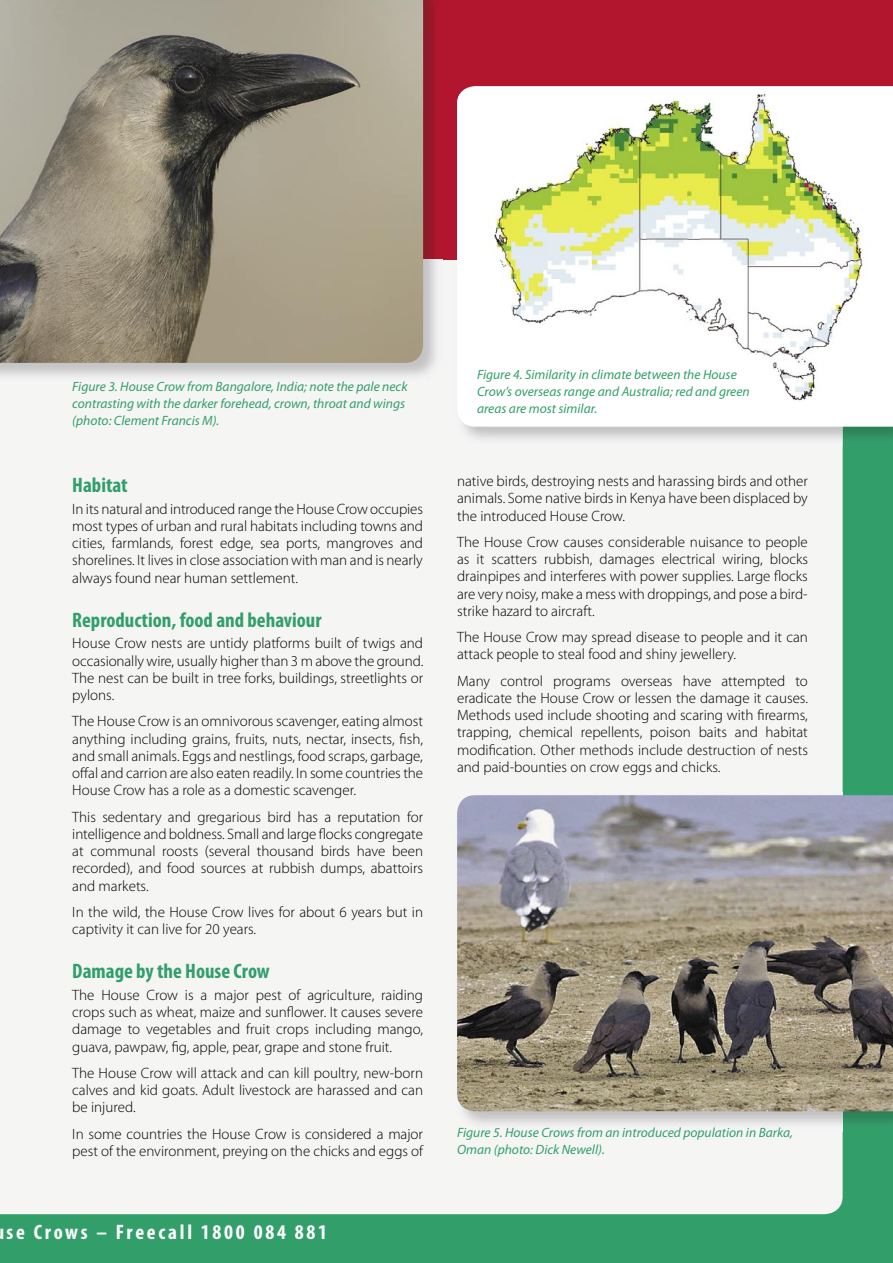
<style>
.page{position:relative;width:893px;height:1263px;background:#fff}
.page>*{position:absolute;margin:0;border:0;box-sizing:border-box;transform-origin:0 0}
.t1{font:700 condensed 21px "Myriad Pro";color:#329f6b}
.t2{font:700 condensed 21px "Myriad Pro";letter-spacing:.13em;color:#fff}
.t3{font:300 15px/17.2px "Myriad Pro";color:#000;text-align:justify}
.t4{font:italic 13.5px/17.2px "Myriad Pro";color:#329f6b}
</style>
<div class="page">
<div style="left:0;top:182px;width:893px;height:1081px;background:#329f6b"></div>
<div style="left:0;top:0;width:893px;height:264px;background:#b1162e"></div>
<div style="left:0;top:260px;width:843px;height:954px;background:#f5f5f4"></div>
<img style="left:0;top:0;width:443px;height:383px">
<img style="left:0;top:0;width:423px;height:363px">
<img style="left:455px;top:793px;width:438px;height:338px">
<img style="left:457px;top:795px;width:436px;height:316px">
<img style="left:455px;top:260px;width:388px;height:186px">
<div style="left:457px;top:86px;width:436px;height:341px;background:#fff"></div>
<img style="left:457px;top:95px;width:413px;height:316px">
<p class="t4" style="left:72px;top:378px;width:337px">Figure 3. House Crow from Bangalore, India; note the pale neck contrasting with the darker forehead, crown, throat and wings (photo: Clement Francis M).</p>
<h1 class="t1" style="left:72px;top:473px;width:57px">Habitat</h1>
<p class="t3" style="left:72px;top:500px;width:352px">In its natural and introduced range the House Crow occupies most types of urban and rural habitats including towns and cities, farmlands, forest edge, sea ports, mangroves and shorelines. It lives in close association with man and is nearly always found near human settlement.</p>
<h1 class="t1" style="left:72px;top:608px;width:251px">Reproduction, food and behaviour</h1>
<p class="t3" style="left:72px;top:635px;width:352px">House Crow nests are untidy platforms built of twigs and occasionally wire, usually higher than 3 m above the ground.<br>The nest can be built in tree forks, buildings, streetlights or pylons.</p>
<p class="t3" style="left:72px;top:713px;width:352px">The House Crow is an omnivorous scavenger, eating almost anything including grains, fruits, nuts, nectar, insects, fish, and small animals. Eggs and nestlings, food scraps, garbage, offal and carrion are also eaten readily. In some countries the House Crow has a role as a domestic scavenger.</p>
<p class="t3" style="left:72px;top:808px;width:352px">This sedentary and gregarious bird has a reputation for intelligence and boldness. Small and large flocks congregate at communal roosts (several thousand birds have been recorded), and food sources at rubbish dumps, abattoirs and markets.</p>
<p class="t3" style="left:72px;top:903px;width:352px">In the wild, the House Crow lives for about 6 years but in captivity it can live for 20 years.</p>
<h1 class="t1" style="left:72px;top:960px;width:199px">Damage by the House Crow</h1>
<p class="t3" style="left:72px;top:986px;width:352px">The House Crow is a major pest of agriculture, raiding crops such as wheat, maize and sunflower. It causes severe damage to vegetables and fruit crops including mango, guava, pawpaw, fig, apple, pear, grape and stone fruit.</p>
<p class="t3" style="left:72px;top:1064px;width:352px">The House Crow will attack and can kill poultry, new-born calves and kid goats. Adult livestock are harassed and can be injured.</p>
<p class="t3" style="left:72px;top:1125px;width:352px">In some countries the House Crow is considered a major pest of the environment, preying on the chicks and eggs of</p>
<h1 class="t2" style="left:7px;top:1220px;width:322px">se Crows – Freecall 1800 084 881</h1>
<p class="t4" style="left:477px;top:366px;width:274px">Figure 4. Similarity in climate between the House<br>Crow’s overseas range and Australia; red and green areas are most similar.</p>
<p class="t3" style="left:457px;top:473px;width:352px">native birds, destroying nests and harassing birds and other animals. Some native birds in Kenya have been displaced by the introduced House Crow.</p>
<p class="t3" style="left:457px;top:533px;width:352px">The House Crow causes considerable nuisance to people as it scatters rubbish, damages electrical wiring, blocks drainpipes and interferes with power supplies. Large flocks are very noisy, make a mess with droppings, and pose a bird&shy;strike hazard to aircraft.</p>
<p class="t3" style="left:457px;top:629px;width:352px">The House Crow may spread disease to people and it can attack people to steal food and shiny jewellery.</p>
<p class="t3" style="left:457px;top:672px;width:352px">Many control programs overseas have attempted to eradicate the House Crow or lessen the damage it causes.<br>Methods used include shooting and scaring with firearms, trapping, chemical repellents, poison baits and habitat modification. Other methods include destruction of nests and paid-bounties on crow eggs and chicks.</p>
<p class="t4" style="left:457px;top:1124px;width:337px">Figure 5. House Crows from an introduced population in Barka,<br>Oman (photo: Dick Newell).</p>
</div>
